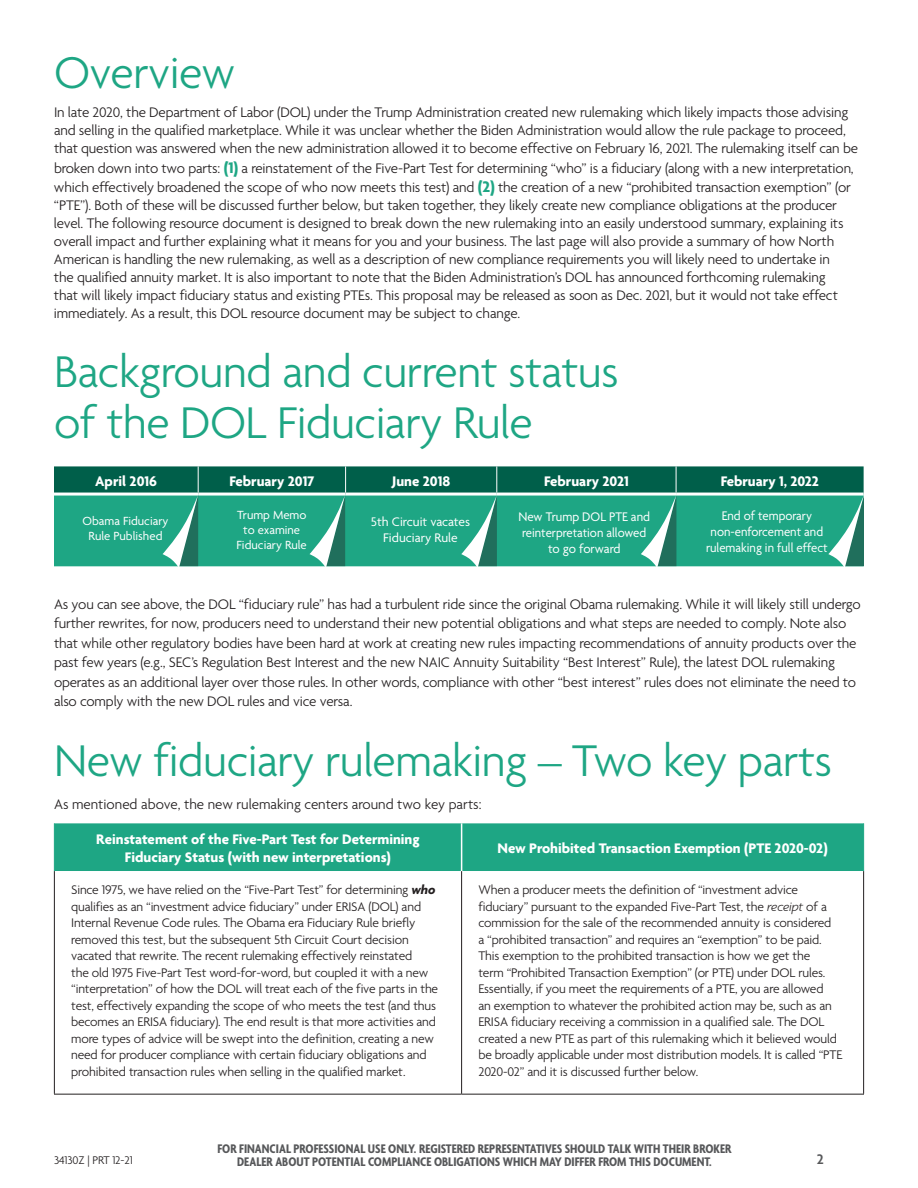
<style>
.page{position:relative;width:918px;height:1188px;background:#fff}
.page>*{position:absolute;margin:0;border:0;box-sizing:border-box;transform-origin:0 0}
.t1{font:300 48px/51px "Agenda";letter-spacing:-.01em;color:#1ea684}
.t2{font:300 15px/18px "Agenda";letter-spacing:-.01em;color:#231f20}
.t3{font:700 15px/18px "Agenda";color:#fff;text-align:center}
.t4{font:600 15px "Agenda";color:#57585a}
.t5{font:300 13.5px/16.5px "Agenda";letter-spacing:-.01em;color:#231f20}
.t6{font:700 condensed 13.5px/13.5px "Agenda";color:#57585a;text-align:center}
.t7{font:13.5px/16.2px "Agenda";color:#fff;text-align:center;scale:.95 1}
.t8{font:13.5px/16.2px "Agenda";color:#fff;text-align:center;scale:.96 1}
.t9{font:13.5px/16.2px "Agenda";color:#fff;text-align:center}
.t10{font:12.75px/15.3px "Agenda";color:#fff;text-align:center}
.t11{font:300 12px "Agenda";letter-spacing:-.01em;color:#231f20}
.s1{font-weight:700;font-size:16.5px;color:#1ea684}
.s2{font-weight:700;font-style:italic}
.s3{font-style:italic}
</style>
<div class="page">
<svg style="left:54px;top:466px;width:810px;height:101px;background:#27977c"></svg>
<div style="left:55px;top:823px;width:808px;height:48px;background:#1ea684"></div>
<svg style="left:55px;top:871px;width:808px;height:223px"></svg>
<hr style="left:54px;top:871px;width:1px;height:223px;background:#231f20">
<hr style="left:461px;top:871px;width:1px;height:223px;background:#231f20">
<hr style="left:863px;top:871px;width:1px;height:223px;background:#231f20">
<hr style="left:54px;top:1094px;width:408px;height:1px;background:#231f20">
<hr style="left:462px;top:1094px;width:402px;height:1px;background:#231f20">
<hr style="left:461px;top:823px;width:1px;height:48px;background:#fff">
<hr style="left:54px;top:823px;width:1px;height:48px;background:#1ea684">
<hr style="left:863px;top:823px;width:1px;height:48px;background:#1ea684">
<p class="t1" style="left:54px;top:50px;width:183px">Overview</p>
<p class="t2" style="left:54px;top:104px;width:806px">In late 2020, the Department of Labor (DOL) under the Trump Administration created new rulemaking which likely impacts those advising and selling in the qualified marketplace. While it was unclear whether the Biden Administration would allow the rule package to proceed, that question was answered when the new administration allowed it to become effective on February 16, 2021. The rulemaking itself can be</p>
<p class="t2" style="left:54px;top:159px;width:801px;line-height:19.5px">broken down into two parts: <span class="s1">(1)</span> a reinstatement of the Five-Part Test for determining “who” is a fiduciary (along with a new interpretation, which effectively broadened the scope of who now meets this test) and <span class="s1">(2)</span> the creation of a new “prohibited transaction exemption” (or</p>
<p class="t2" style="left:54px;top:197px;width:791px">“PTE”). Both of these will be discussed further below, but taken together, they likely create new compliance obligations at the producer level. The following resource document is designed to break down the new rulemaking into an easily understood summary, explaining its overall impact and further explaining what it means for you and your business. The last page will also provide a summary of how North American is handling the new rulemaking, as well as a description of new compliance requirements you will likely need to undertake in the qualified annuity market. It is also important to note that the Biden Administration’s DOL has announced forthcoming rulemaking that will likely impact fiduciary status and existing PTEs. This proposal may be released as soon as Dec. 2021, but it would not take effect immediately. As a result, this DOL resource document may be subject to change.</p>
<p class="t1" style="left:54px;top:350px;width:566px">Background and current status of the DOL Fiduciary Rule</p>
<p class="t3" style="left:95px;top:473px;width:63px">April 2016</p>
<p class="t3" style="left:229px;top:473px;width:86px">February 2017</p>
<p class="t3" style="left:392px;top:473px;width:60px">June 2018</p>
<p class="t3" style="left:544px;top:473px;width:86px">February 2021</p>
<p class="t3" style="left:721px;top:473px;width:100px">February 1, 2022</p>
<p class="t10" style="left:83px;top:514px;width:87px">Obama Fiduciary<br>Rule Published</p>
<p class="t10" style="left:237px;top:508px;width:72px">Trump Memo to examine<br>Fiduciary Rule</p>
<p class="t9" style="left:371px;top:514px;width:101px">5th Circuit vacates<br>Fiduciary Rule</p>
<p class="t8" style="left:518px;top:509px;width:139px">New Trump DOL PTE and reinterpretation allowed to go forward</p>
<p class="t7" style="left:706px;top:508px;width:130px">End of temporary non-enforcement and rulemaking in full effect</p>
<p class="t2" style="left:54px;top:595px;width:808px;line-height:19.5px">As you can see above, the DOL “fiduciary rule” has had a turbulent ride since the original Obama rulemaking. While it will likely still undergo further rewrites, for now, producers need to understand their new potential obligations and what steps are needed to comply. Note also that while other regulatory bodies have been hard at work at creating new rules impacting recommendations of annuity products over the past few years (e.g., SEC’s Regulation Best Interest and the new NAIC Annuity Suitability “Best Interest” Rule), the latest DOL rulemaking operates as an additional layer over those rules. In other words, compliance with other “best interest” rules does not eliminate the need to also comply with the new DOL rules and vice versa.</p>
<p class="t1" style="left:54px;top:738px;width:779px">New fiduciary rulemaking – Two key parts</p>
<p class="t2" style="left:54px;top:796px;width:429px">As mentioned above, the new rulemaking centers around two key parts:</p>
<p class="t3" style="left:96px;top:831px;width:325px">Reinstatement of the Five-Part Test for Determining<br>Fiduciary Status (with new interpretations)</p>
<p class="t3" style="left:498px;top:840px;width:332px">New Prohibited Transaction Exemption (PTE 2020-02)</p>
<p class="t5" style="left:71px;top:882px;width:369px">Since 1975, we have relied on the “Five-Part Test” for determining <span class="s2">who </span>qualifies as an “investment advice fiduciary” under ERISA (DOL) and Internal Revenue Code rules. The Obama era Fiduciary Rule briefly removed this test, but the subsequent 5th Circuit Court decision vacated that rewrite. The recent rulemaking effectively reinstated<br>the old 1975 Five-Part Test word-for-word, but coupled it with a new “interpretation” of how the DOL will treat each of the five parts in the test, effectively expanding the scope of who meets the test (and thus becomes an ERISA fiduciary). The end result is that more activities and more types of advice will be swept into the definition, creating a new need for producer compliance with certain fiduciary obligations and prohibited transaction rules when selling in the qualified market.</p>
<p class="t5" style="left:478px;top:882px;width:366px">When a producer meets the definition of “investment advice fiduciary” pursuant to the expanded Five-Part Test, the <span class="s3">receipt</span> of a commission for the sale of the recommended annuity is considered<br>a “prohibited transaction” and requires an “exemption” to be paid.<br>This exemption to the prohibited transaction is how we get the<br>term “Prohibited Transaction Exemption” (or PTE) under DOL rules.<br>Essentially, if you meet the requirements of a PTE, you are allowed<br>an exemption to whatever the prohibited action may be, such as an ERISA fiduciary receiving a commission in a qualified sale. The DOL created a new PTE as part of this rulemaking which it believed would be broadly applicable under most distribution models. It is called “PTE 2020-02” and it is discussed further below.</p>
<p class="t6" style="left:217px;top:1143px;width:516px">FOR FINANCIAL PROFESSIONAL USE ONLY. REGISTERED REPRESENTATIVES SHOULD TALK WITH THEIR BROKER<br>DEALER ABOUT POTENTIAL COMPLIANCE OBLIGATIONS WHICH MAY DIFFER FROM THIS DOCUMENT.</p>
<p class="t11" style="left:54px;top:1154px;width:80px">34130Z | PRT 12-21</p>
<p class="t4" style="left:817px;top:1151px;width:8px">2</p>
</div>
